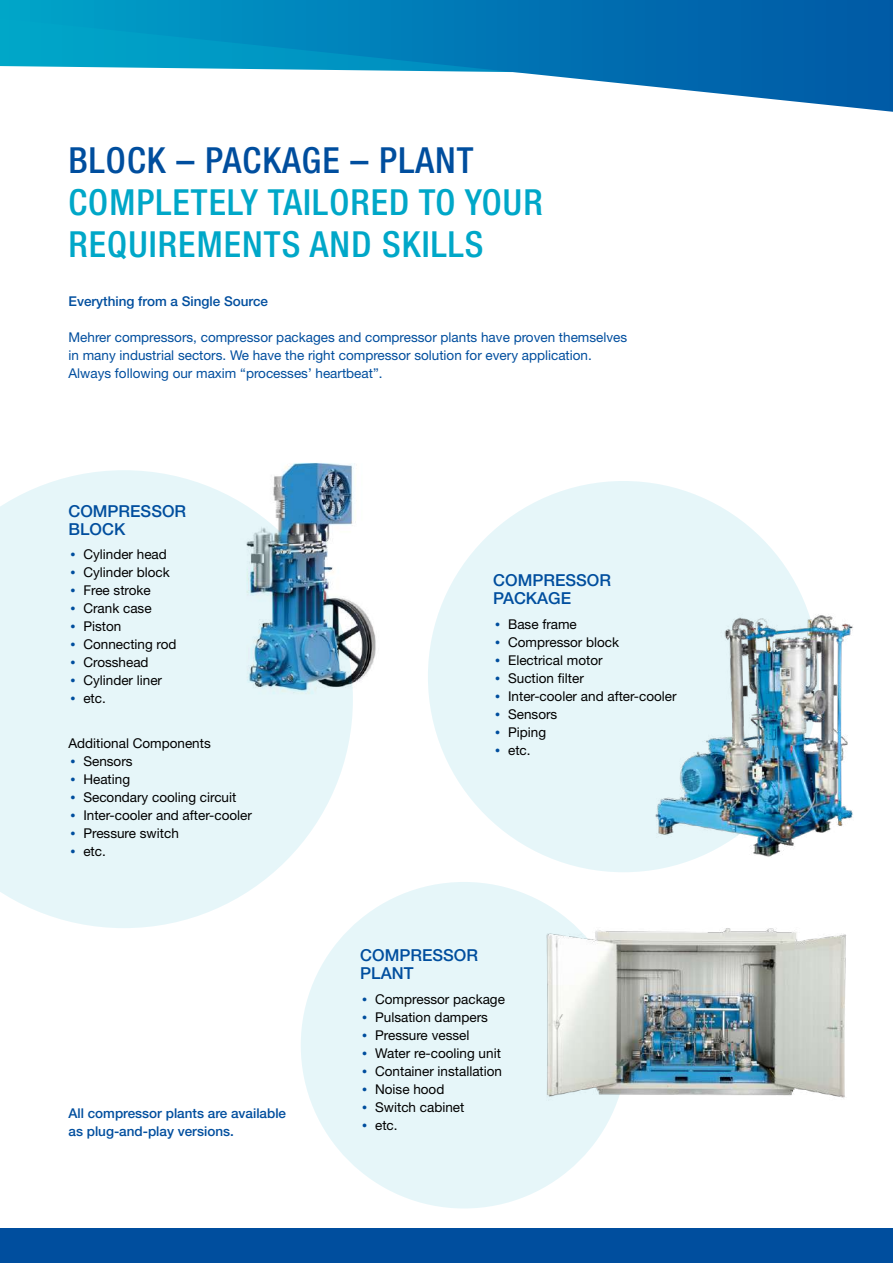
<style>
.page{position:relative;width:893px;height:1263px;background:#fff}
.page>*{position:absolute;margin:0;border:0;box-sizing:border-box;transform-origin:0 0}
.t1{font:500 condensed 36px/42px "Helvetica Neue LT Std";letter-spacing:.03em;color:#00a7c8}
.t2{font:500 condensed 36px "Helvetica Neue LT Std";letter-spacing:.03em;color:#004e9e}
.t3{font:500 16.5px/18px "Helvetica Neue LT Std";color:#004e9e}
.t4{font:13.5px "Helvetica Neue LT Std";color:#000}
.t5{font:13.5px/18px "Helvetica Neue LT Std";color:#004e9e}
.t6{font:500 13.5px/18px "Helvetica Neue LT Std";color:#004e9e}
.s1{font-family:"Corporate S Pro";color:#004e9e}
</style>
<div class="page">
<img style="left:285px;top:462px;width:91px;height:221px">
<svg style="left:0;top:0;width:892px;height:112px"></svg>
<hr style="left:892px;top:0;width:1px;height:1062px;background:#004e9e">
<svg style="left:892px;top:111px;width:1px;height:470px"></svg>
<svg style="left:0;top:470px;width:353px;height:458px;background:#d8eaf0"></svg>
<div style="left:428px;top:481px;width:391px;height:391px;background:#e6f6f9;border-radius:50%"></div>
<div style="left:301px;top:882px;width:326px;height:326px;background:#e6f6f9;border-radius:50%"></div>
<div style="left:0;top:1229px;width:893px;height:34px;background:#004e9e"></div>
<img style="left:655px;top:607px;width:198px;height:251px">
<img style="left:524px;top:893px;width:322px;height:242px">
<h1 class="t2" style="left:69px;top:138px;width:407px">BLOCK – PACKAGE – PLANT</h1>
<h1 class="t1" style="left:69px;top:180px;width:476px">COMPLETELY TAILORED TO YOUR<br>REQUIREMENTS AND SKILLS</h1>
<p class="t6" style="left:69px;top:292px;width:201px">Everything from a Single Source</p>
<p class="t5" style="left:69px;top:328px;width:560px">Mehrer compressors, compressor packages and compressor plants have proven themselves in many industrial sectors. We have the right compressor solution for every application.<br>Always following our maxim “processes’ heartbeat”.</p>
<p class="t3" style="left:69px;top:502px;width:119px">COMPRESSOR<br>BLOCK</p>
<p class="t4" style="left:69px;top:546px;width:100px"><span class="s1">•</span> Cylinder head</p>
<p class="t4" style="left:69px;top:564px;width:103px"><span class="s1">•</span> Cylinder block</p>
<p class="t4" style="left:69px;top:582px;width:84px"><span class="s1">•</span> Free stroke</p>
<p class="t4" style="left:69px;top:600px;width:85px"><span class="s1">•</span> Crank case</p>
<p class="t4" style="left:69px;top:618px;width:54px"><span class="s1">•</span> Piston</p>
<p class="t4" style="left:69px;top:636px;width:110px"><span class="s1">•</span> Connecting rod</p>
<p class="t4" style="left:69px;top:654px;width:82px"><span class="s1">•</span> Crosshead</p>
<p class="t4" style="left:69px;top:672px;width:95px"><span class="s1">•</span> Cylinder liner</p>
<p class="t4" style="left:69px;top:690px;width:39px"><span class="s1">•</span> etc.</p>
<p class="t4" style="left:69px;top:735px;width:144px">Additional Components</p>
<p class="t4" style="left:69px;top:753px;width:66px"><span class="s1">•</span> Sensors</p>
<p class="t4" style="left:69px;top:771px;width:63px"><span class="s1">•</span> Heating</p>
<p class="t4" style="left:69px;top:789px;width:169px"><span class="s1">•</span> Secondary cooling circuit</p>
<p class="t4" style="left:69px;top:807px;width:185px"><span class="s1">•</span> Inter-cooler and after-cooler</p>
<p class="t4" style="left:69px;top:825px;width:112px"><span class="s1">•</span> Pressure switch</p>
<p class="t4" style="left:69px;top:843px;width:39px"><span class="s1">•</span> etc.</p>
<p class="t6" style="left:68px;top:1104px;width:219px">All compressor plants are available as plug-and-play versions.</p>
<p class="t3" style="left:493px;top:571px;width:119px">COMPRESSOR<br>PACKAGE</p>
<p class="t4" style="left:493px;top:616px;width:85px"><span class="s1">•</span> Base frame</p>
<p class="t4" style="left:493px;top:634px;width:127px"><span class="s1">•</span> Compressor block</p>
<p class="t4" style="left:493px;top:652px;width:111px"><span class="s1">•</span> Electrical motor</p>
<p class="t4" style="left:493px;top:670px;width:92px"><span class="s1">•</span> Suction filter</p>
<p class="t4" style="left:493px;top:688px;width:185px"><span class="s1">•</span> Inter-cooler and after-cooler</p>
<p class="t4" style="left:493px;top:706px;width:66px"><span class="s1">•</span> Sensors</p>
<p class="t4" style="left:493px;top:724px;width:54px"><span class="s1">•</span> Piping</p>
<p class="t4" style="left:493px;top:742px;width:39px"><span class="s1">•</span> etc.</p>
<p class="t3" style="left:360px;top:946px;width:119px">COMPRESSOR<br>PLANT</p>
<p class="t4" style="left:360px;top:991px;width:146px"><span class="s1">•</span> Compressor package</p>
<p class="t4" style="left:360px;top:1009px;width:129px"><span class="s1">•</span> Pulsation dampers</p>
<p class="t4" style="left:360px;top:1027px;width:111px"><span class="s1">•</span> Pressure vessel</p>
<p class="t4" style="left:360px;top:1045px;width:142px"><span class="s1">•</span> Water re-cooling unit</p>
<p class="t4" style="left:360px;top:1063px;width:143px"><span class="s1">•</span> Container installation</p>
<p class="t4" style="left:360px;top:1081px;width:86px"><span class="s1">•</span> Noise hood</p>
<p class="t4" style="left:360px;top:1099px;width:106px"><span class="s1">•</span> Switch cabinet</p>
<p class="t4" style="left:360px;top:1117px;width:39px"><span class="s1">•</span> etc.</p>
</div>
